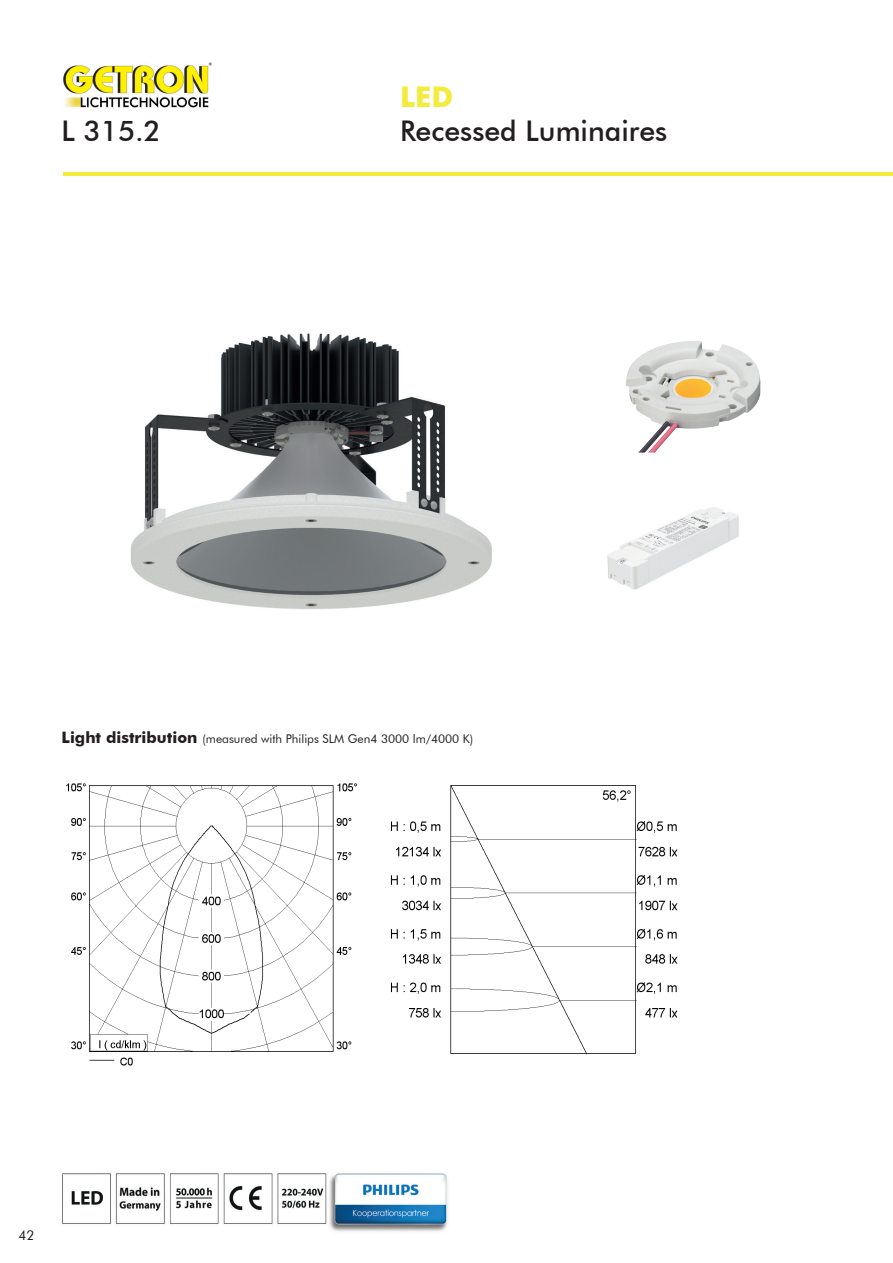
<style>
.page{position:relative;width:893px;height:1263px;background:#fff}
.page>*{position:absolute;margin:0;border:0;box-sizing:border-box;transform-origin:0 0}
.t1{font:500 28.5px "Futura BT";color:#231f20}
.t2{font:700 28.5px "Futura BT";color:#f3ec3c}
.t3{font:13.5px "Futura BT";color:#231f20}
.t4{font:12px "Futura BT";color:#231f20}
.s1{font-weight:700;font-size:15.75px}
</style>
<div class="page">
<img style="left:63px;top:62px;width:149px;height:46px">
<img style="left:62px;top:1173px;width:386px;height:59px">
<img style="left:626px;top:341px;width:134px;height:112px">
<img style="left:391px;top:785px;width:287px;height:270px">
<img style="left:66px;top:783px;width:291px;height:283px">
<img style="left:130px;top:333px;width:362px;height:276px">
<img style="left:607px;top:507px;width:132px;height:83px">
<hr style="left:63px;top:172px;width:830px;height:4px;background:#f3ec3c">
<h1 class="t1" style="left:62px;top:113px;width:101px">L 315.2</h1>
<h1 class="t2" style="left:400px;top:79px;width:55px">LED</h1>
<h1 class="t1" style="left:400px;top:113px;width:269px">Recessed Luminaires</h1>
<p class="t4" style="left:62px;top:731px;width:413px"><span class="s1">Light distribution</span> (measured with Philips SLM Gen4 3000 lm/4000 K)</p>
<p class="t3" style="left:19px;top:1227px;width:17px">42</p>
</div>
